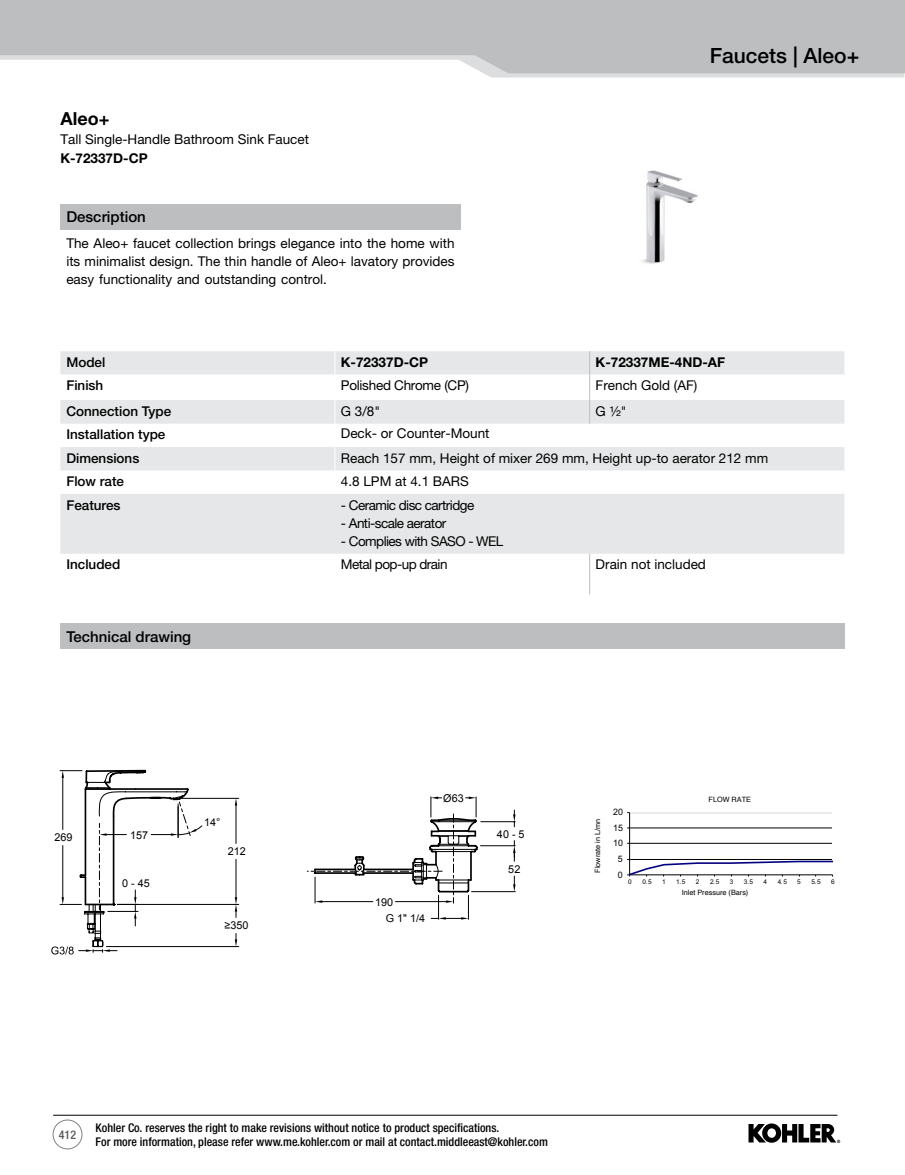
<style>
.page{position:relative;width:905px;height:1175px;background:#fff}
.page>*{position:absolute;margin:0;border:0;box-sizing:border-box;transform-origin:0 0}
.t1{font:500 21px "Helvetica Neue LT Pro";color:#000}
.t2{font:700 18px "Helvetica Neue LT Pro";color:#000}
.t3{font:500 15px "Helvetica Neue LT Pro";color:#000}
.t4{font:13.5px/18px "Helvetica Neue LT Pro";color:#000}
.t5{font:13.5px "Helvetica Neue LT Pro";letter-spacing:-.04em;color:#000}
.t6{font:500 13.5px "Helvetica Neue LT Pro";color:#000}
.t7{font:700 13.5px "Helvetica Neue LT Pro";color:#000}
.t8{font:13.5px "Helvetica Neue LT Pro";letter-spacing:-.02em;color:#000}
.t9{font:500 condensed 12px/13.5px "Helvetica Neue LT Pro";color:#000}
.t10{font:500 condensed 12px "Helvetica Neue LT Pro";color:#58595b}
.t11{font:10.8px "Arial";color:#000}
.t12{font:8.85px "Arial";color:#000}
.t13{font:7.2px "Helvetica";color:#000}
.t14{font:6.45px "Arial";color:#000}
.s1{font-weight:700}
</style>
<div class="page">
<hr style="left:53px;top:1115px;width:784px;height:1px;background:#000">
<svg style="left:748px;top:1123px;width:92px;height:20px"></svg>
<div style="left:53px;top:1119px;width:29px;height:30px;border:1px solid #808285;border-radius:50%"></div>
<div style="left:60px;top:204px;width:400px;height:25px;background:#bcbec0"></div>
<div style="left:60px;top:494px;width:784px;height:60px;background:#e6e7e8"></div>
<svg style="left:60px;top:351px;width:784px;height:120px"></svg>
<hr style="left:589px;top:554px;width:1px;height:40px;background:#bcbec0">
<div style="left:60px;top:623px;width:784px;height:26px;background:#bcbec0"></div>
<hr style="left:182px;top:798px;width:57px;height:1px;background:#000">
<hr style="left:117px;top:904px;width:122px;height:1px;background:#000">
<hr style="left:236px;top:805px;width:1px;height:38px;background:#000">
<hr style="left:236px;top:859px;width:1px;height:38px;background:#000">
<svg style="left:235px;top:798px;width:2px;height:7px"></svg>
<hr style="left:106px;top:946px;width:133px;height:1px;background:#000">
<svg style="left:235px;top:933px;width:2px;height:13px"></svg>
<svg style="left:235px;top:897px;width:2px;height:20px"></svg>
<svg style="left:51px;top:770px;width:152px;height:184px"></svg>
<svg style="left:307px;top:796px;width:209px;height:123px"></svg>
<svg style="left:627px;top:812px;width:207px;height:65px"></svg>
<img style="left:642px;top:170px;width:56px;height:94px">
<svg style="left:484px;top:73px;width:420px;height:5px;background:#dddedf"></svg>
<svg style="left:0;top:0;width:904px;height:73px;background:#c3c5c7"></svg>
<p class="t2" style="left:60px;top:107px;width:51px">Aleo+</p>
<p class="t4" style="left:60px;top:130px;width:250px;line-height:19.2px">Tall Single-Handle Bathroom Sink Faucet<br><span class="s1">K-72337D-CP</span></p>
<p class="t3" style="left:66px;top:208px;width:81px">Description</p>
<p class="t4" style="left:66px;top:234px;width:390px;text-align:justify">The Aleo+ faucet collection brings elegance into the home with its minimalist design. The thin handle of Aleo+ lavatory provides easy functionality and outstanding control.</p>
<p class="t1" style="left:709px;top:43px;width:151px">Faucets | Aleo+</p>
<p class="t6" style="left:66px;top:354px;width:41px">Model</p>
<p class="t7" style="left:341px;top:354px;width:89px">K-72337D-CP</p>
<p class="t7" style="left:595px;top:354px;width:131px">K-72337ME-4ND-AF</p>
<p class="t6" style="left:66px;top:377px;width:39px">Finish</p>
<p class="t8" style="left:341px;top:377px;width:130px">Polished Chrome (CP)</p>
<p class="t4" style="left:595px;top:376px;width:103px">French Gold (AF)</p>
<p class="t6" style="left:66px;top:402px;width:106px">Connection Type</p>
<p class="t4" style="left:341px;top:401px;width:41px">G 3/8"</p>
<p class="t4" style="left:595px;top:401px;width:33px">G ½"</p>
<p class="t6" style="left:66px;top:426px;width:101px">Installation type</p>
<p class="t6" style="left:66px;top:450px;width:75px">Dimensions</p>
<p class="t6" style="left:66px;top:473px;width:59px">Flow rate</p>
<p class="t4" style="left:341px;top:421px;width:429px;line-height:23.9px">Deck- or Counter-Mount<br>Reach 157 mm, Height of mixer 269 mm, Height up-to aerator 212 mm<br>4.8 LPM at 4.1 BARS</p>
<p class="t6" style="left:66px;top:496px;width:56px">Features</p>
<p class="t5" style="left:341px;top:496px;width:135px">- Ceramic disc cartridge</p>
<p class="t5" style="left:341px;top:514px;width:107px">- Anti-scale aerator</p>
<p class="t5" style="left:341px;top:532px;width:164px">- Complies with SASO - WEL</p>
<p class="t6" style="left:66px;top:556px;width:56px">Included</p>
<p class="t5" style="left:341px;top:556px;width:108px">Metal pop-up drain</p>
<p class="t4" style="left:595px;top:555px;width:112px">Drain not included</p>
<p class="t3" style="left:66px;top:627px;width:126px">Technical drawing</p>
<p class="t11" style="left:443px;top:791px;width:22px">Ø63</p>
<p class="t13" style="left:708px;top:793px;width:44px">FLOW RATE</p>
<p class="t12" style="left:613px;top:806px;width:11px">20</p>
<p class="t11" style="left:55px;top:830px;width:20px">269</p>
<p class="t11" style="left:130px;top:827px;width:20px">157</p>
<p class="t11" style="left:122px;top:876px;width:29px">0 - 45</p>
<p class="t11" style="left:204px;top:815px;width:18px">14°</p>
<p class="t11" style="left:228px;top:844px;width:20px">212</p>
<p class="t11" style="left:497px;top:827px;width:35px">40 - 50</p>
<p class="t11" style="left:508px;top:862px;width:14px">52</p>
<p class="t13" style="left:592px;top:872px;width:55px;rotate:-90deg">Flowrate in L/mn</p>
<p class="t12" style="left:613px;top:821px;width:11px">15</p>
<p class="t12" style="left:613px;top:837px;width:11px">10</p>
<p class="t12" style="left:618px;top:853px;width:6px">5</p>
<p class="t12" style="left:618px;top:868px;width:6px">0</p>
<p class="t14" style="left:628px;top:877px;width:5px">0</p>
<p class="t14" style="left:642px;top:877px;width:11px">0.5</p>
<p class="t14" style="left:662px;top:877px;width:5px">1</p>
<p class="t14" style="left:676px;top:877px;width:11px">1.5</p>
<p class="t14" style="left:695px;top:877px;width:5px">2</p>
<p class="t14" style="left:710px;top:877px;width:11px">2.5</p>
<p class="t14" style="left:729px;top:877px;width:5px">3</p>
<p class="t14" style="left:743px;top:877px;width:11px">3.5</p>
<p class="t14" style="left:763px;top:877px;width:5px">4</p>
<p class="t14" style="left:777px;top:877px;width:11px">4.5</p>
<p class="t14" style="left:797px;top:877px;width:5px">5</p>
<p class="t14" style="left:811px;top:877px;width:11px">5.5</p>
<p class="t14" style="left:831px;top:877px;width:5px">6</p>
<p class="t11" style="left:375px;top:895px;width:20px">190</p>
<p class="t13" style="left:681px;top:887px;width:68px">Inlet Pressure (Bars)</p>
<p class="t11" style="left:224px;top:918px;width:25px">≥350</p>
<p class="t11" style="left:386px;top:911px;width:41px">G 1" 1/4</p>
<p class="t10" style="left:59px;top:1127px;width:19px">412</p>
<p class="t9" style="left:96px;top:1120px;width:454px">Kohler Co. reserves the right to make revisions without notice to product specifications.<br>For more information, please refer www.me.kohler.com or mail at contact.middleeast@kohler.com</p>
</div>
